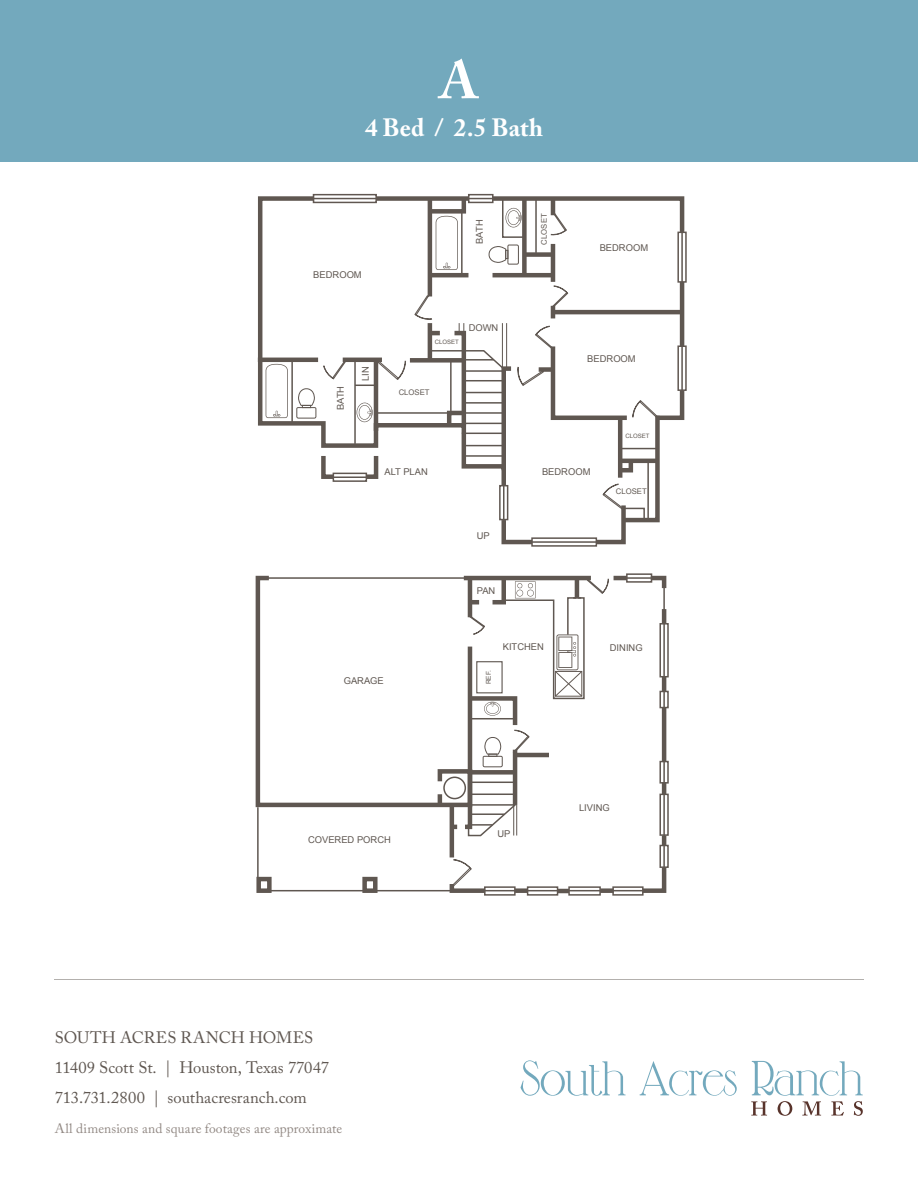
<style>
.page{position:relative;width:918px;height:1188px;background:#fff}
.page>*{position:absolute;margin:0;border:0;box-sizing:border-box;transform-origin:0 0}
.t1{font:700 53.25px "Adobe Caslon Pro";color:#fff}
.t2{font:700 24.9px "Adobe Caslon Pro";letter-spacing:.005em;color:#fff}
.t3{font:16.5px/30px "Adobe Caslon Pro";color:#5f5751}
.t4{font:13.5px "Adobe Caslon Pro";letter-spacing:.01em;color:#928984}
.t5{font:9.45px "Arial";color:#5f5751}
.t6{font:7.8px "Arial";color:#5f5751}
.t7{font:6.6px "Arial";color:#5f5751}
.t8{font:6px "Arial";color:#5f5751}
</style>
<div class="page">
<div style="left:0;top:0;width:918px;height:162px;background:#73a9bd"></div>
<hr style="left:54px;top:979px;width:810px;height:1px;background:#938e8a">
<svg style="left:520px;top:1060px;width:106px;height:36px"></svg>
<svg style="left:640px;top:1061px;width:97px;height:35px"></svg>
<svg style="left:751px;top:1061px;width:112px;height:55px"></svg>
<hr style="left:614px;top:576px;width:13px;height:4px;background:#5f5751">
<svg style="left:652px;top:574px;width:15px;height:15px"></svg>
<hr style="left:662px;top:609px;width:4px;height:14px;background:#5f5751">
<hr style="left:662px;top:676px;width:4px;height:15px;background:#5f5751">
<hr style="left:662px;top:708px;width:4px;height:54px;background:#5f5751">
<hr style="left:662px;top:782px;width:4px;height:12px;background:#5f5751">
<hr style="left:662px;top:836px;width:4px;height:10px;background:#5f5751">
<svg style="left:638px;top:868px;width:29px;height:25px"></svg>
<div style="left:600px;top:888px;width:14px;height:5px;background:#5f5751"></div>
<svg style="left:257px;top:194px;width:157px;height:288px"></svg>
<div style="left:410px;top:358px;width:53px;height:5px;background:#5f5751"></div>
<hr style="left:343px;top:358px;width:39px;height:4px;background:#5f5751">
<hr style="left:374px;top:360px;width:4px;height:71px;background:#5f5751">
<hr style="left:258px;top:358px;width:60px;height:4px;background:#5f5751">
<hr style="left:308px;top:198px;width:84px;height:1px;background:#5f5751">
<hr style="left:354px;top:360px;width:2px;height:84px;background:#5f5751">
<hr style="left:291px;top:362px;width:2px;height:61px;background:#5f5751">
<hr style="left:376px;top:412px;width:73px;height:2px;background:#5f5751">
<hr style="left:624px;top:577px;width:33px;height:2px;background:#5f5751">
<hr style="left:663px;top:585px;width:2px;height:287px;background:#5f5751">
<hr style="left:473px;top:890px;width:178px;height:1px;background:#5f5751">
<svg style="left:414px;top:196px;width:273px;height:351px"></svg>
<svg style="left:362px;top:451px;width:19px;height:30px"></svg>
<hr style="left:330px;top:477px;width:47px;height:1px;background:#5f5751">
<svg style="left:355px;top:359px;width:51px;height:27px"></svg>
<div style="left:677px;top:232px;width:10px;height:51px;border:2px solid #605751"></div>
<div style="left:677px;top:345px;width:10px;height:46px;border:2px solid #605751"></div>
<div style="left:468px;top:194px;width:26px;height:9px;border:2px solid #605751"></div>
<div style="left:499px;top:485px;width:9px;height:35px;border:2px solid #605751"></div>
<div style="left:531px;top:537px;width:66px;height:10px;border:2px solid #605751"></div>
<div style="left:333px;top:473px;width:34px;height:9px;border:2px solid #605751"></div>
<div style="left:313px;top:194px;width:64px;height:9px;border:2px solid #605751"></div>
<div style="left:626px;top:573px;width:26px;height:10px;border:2px solid #605751"></div>
<div style="left:659px;top:623px;width:10px;height:54px;border:2px solid #605751"></div>
<div style="left:659px;top:691px;width:10px;height:17px;border:2px solid #605751"></div>
<div style="left:659px;top:761px;width:10px;height:23px;border:2px solid #605751"></div>
<div style="left:659px;top:794px;width:10px;height:42px;border:2px solid #605751"></div>
<div style="left:659px;top:845px;width:10px;height:23px;border:2px solid #605751"></div>
<div style="left:612px;top:886px;width:32px;height:10px;border:2px solid #605751"></div>
<svg style="left:256px;top:575px;width:353px;height:320px"></svg>
<h1 class="t1" style="left:440px;top:49px;width:40px">A</h1>
<h2 class="t2" style="left:365px;top:113px;width:179px">4 Bed / 2.5 Bath</h2>
<p class="t5" style="left:313px;top:268px;width:50px">BEDROOM</p>
<p class="t5" style="left:334px;top:410px;width:26px;rotate:-90deg">BATH</p>
<p class="t5" style="left:359px;top:381px;width:16px;rotate:-90deg">LIN</p>
<p class="t5" style="left:473px;top:244px;width:26px;rotate:-90deg">BATH</p>
<p class="t8" style="left:435px;top:338px;width:26px">CLOSET</p>
<p class="t5" style="left:469px;top:322px;width:31px">DOWN</p>
<p class="t6" style="left:399px;top:387px;width:32px">CLOSET</p>
<p class="t6" style="left:539px;top:245px;width:32px;rotate:-90deg">CLOSET</p>
<p class="t5" style="left:600px;top:241px;width:50px">BEDROOM</p>
<p class="t5" style="left:587px;top:353px;width:50px">BEDROOM</p>
<p class="t8" style="left:625px;top:432px;width:26px">CLOSET</p>
<p class="t5" style="left:384px;top:465px;width:45px">ALT PLAN</p>
<p class="t5" style="left:344px;top:674px;width:42px">GARAGE</p>
<p class="t5" style="left:308px;top:834px;width:84px">COVERED PORCH</p>
<p class="t5" style="left:477px;top:530px;width:15px">UP</p>
<p class="t5" style="left:477px;top:584px;width:20px">PAN</p>
<p class="t5" style="left:542px;top:465px;width:50px">BEDROOM</p>
<p class="t6" style="left:616px;top:486px;width:32px">CLOSET</p>
<p class="t7" style="left:484px;top:684px;width:16px;rotate:-90deg">REF.</p>
<p class="t5" style="left:503px;top:640px;width:43px">KITCHEN</p>
<p class="t5" style="left:610px;top:641px;width:34px">DINING</p>
<p class="t5" style="left:579px;top:802px;width:32px">LIVING</p>
<p class="t5" style="left:497px;top:827px;width:15px">UP</p>
<h3 class="t3" style="left:55px;top:1022px;width:276px">SOUTH ACRES RANCH HOMES<br>11409 Scott St. | Houston, Texas 77047<br>713.731.2800 | southacresranch.com</h3>
<h3 class="t4" style="left:55px;top:1120px;width:289px">All dimensions and square footages are approximate</h3>
</div>
